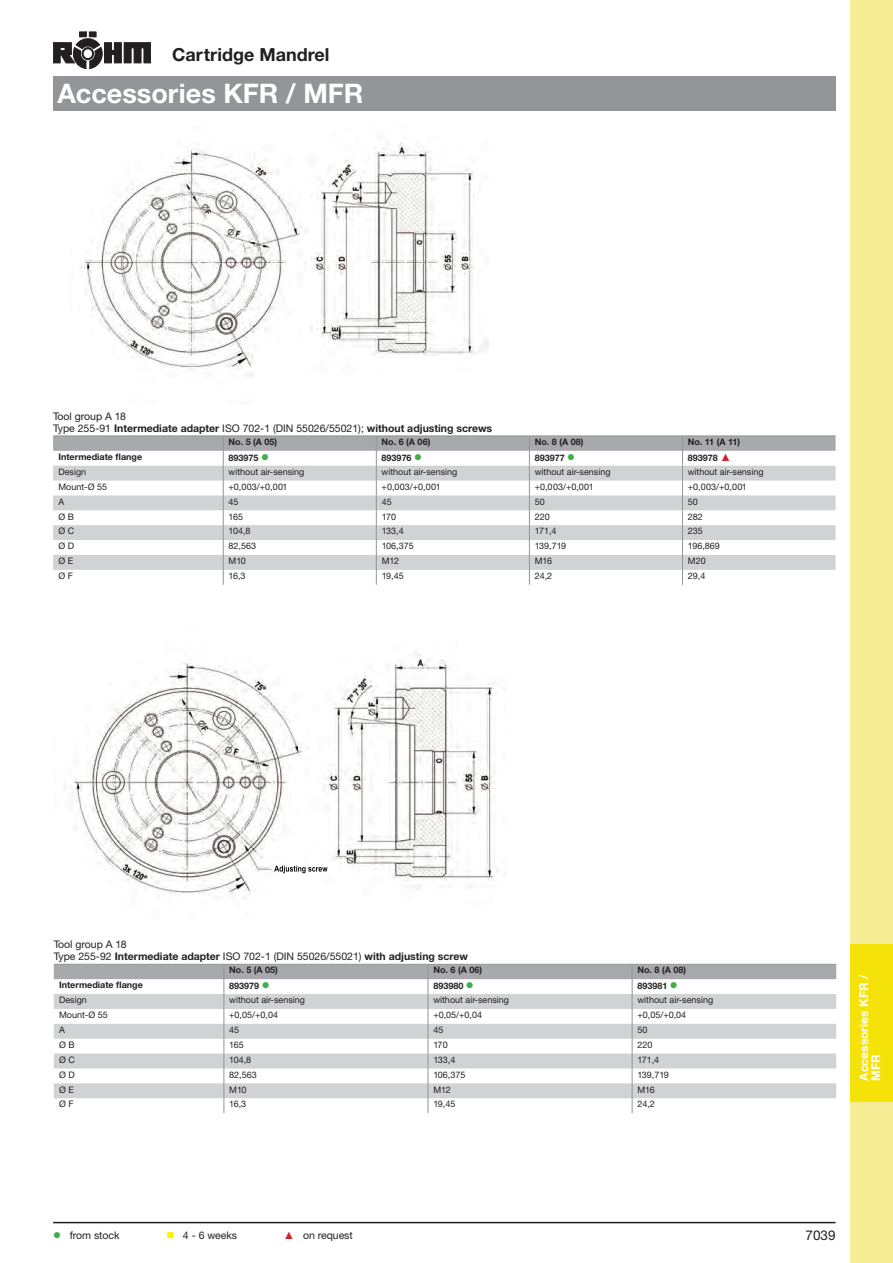
<style>
.page{position:relative;width:893px;height:1263px;background:#fff}
.page>*{position:absolute;margin:0;border:0;box-sizing:border-box;transform-origin:0 0}
.t1{font:700 27px "Helvetica Neue CE";color:#fff}
.t2{font:700 18px "Helvetica Neue CE";color:#231f20}
.t3{font:13.5px "Helvetica Neue CE";color:#231f20}
.t4{font:700 12px/12px "Helvetica Neue CE";color:#fff}
.t5{font:10.5px/12px "Helvetica Neue CE";color:#231f20}
.t6{font:9px "Helvetica Neue CE";color:#231f20}
.t7{font:700 9px "Helvetica Neue CE";color:#231f20}
.s1{font-weight:700}
.s2{color:#40ae49}
.s3{font-family:"Arial";font-weight:400;font-size:10.5px;color:#d1232a}
.s4{color:#fff101}
.s5{font-family:"Arial";color:#d1232a}
</style>
<div class="page">
<svg style="left:53px;top:32px;width:98px;height:37px"></svg>
<hr style="left:53px;top:1222px;width:783px;height:1px;background:#231f20">
<div style="left:850px;top:0;width:43px;height:1263px;background:#f8ed97"></div>
<div style="left:53px;top:77px;width:783px;height:34px;background:#939598"></div>
<hr style="left:223px;top:435px;width:153px;height:1px;background:#939598">
<hr style="left:376px;top:435px;width:153px;height:1px;background:#939598">
<hr style="left:529px;top:435px;width:153px;height:1px;background:#939598">
<hr style="left:682px;top:435px;width:154px;height:1px;background:#939598">
<hr style="left:53px;top:435px;width:170px;height:1px;background:#939598">
<svg style="left:53px;top:436px;width:783px;height:149px"></svg>
<svg style="left:54px;top:964px;width:782px;height:149px"></svg>
<img style="left:80px;top:142px;width:408px;height:235px">
<img style="left:64px;top:652px;width:435px;height:247px">
<img style="left:274px;top:865px;width:48px;height:7px">
<div style="left:850px;top:944px;width:43px;height:158px;background:#f5e209"></div>
<h2 class="t2" style="left:172px;top:43px;width:159px">Cartridge Mandrel</h2>
<h1 class="t1" style="left:57px;top:77px;width:308px">Accessories KFR / MFR</h1>
<p class="t5" style="left:53px;top:410px;width:441px">Tool group A 18<br>Type 255-91 <span class="s1">Intermediate adapter</span> ISO 702-1 (DIN 55026/55021); <span class="s1">without adjusting screws</span></p>
<p class="t7" style="left:229px;top:436px;width:50px">No. 5 (A 05)</p>
<p class="t7" style="left:382px;top:436px;width:50px">No. 6 (A 06)</p>
<p class="t7" style="left:535px;top:436px;width:50px">No. 8 (A 08)</p>
<p class="t7" style="left:688px;top:436px;width:54px">No. 11 (A 11)</p>
<p class="t7" style="left:58px;top:451px;width:85px">Intermediate flange</p>
<p class="t7" style="left:229px;top:452px;width:42px">893975 <span class="s2">●</span></p>
<p class="t7" style="left:382px;top:452px;width:42px">893976 <span class="s2">●</span></p>
<p class="t7" style="left:535px;top:452px;width:42px">893977 <span class="s2">●</span></p>
<p class="t7" style="left:688px;top:452px;width:44px">893978 <span class="s3">▲</span></p>
<p class="t6" style="left:58px;top:466px;width:29px">Design</p>
<p class="t6" style="left:229px;top:466px;width:77px">without air-sensing</p>
<p class="t6" style="left:382px;top:466px;width:77px">without air-sensing</p>
<p class="t6" style="left:535px;top:466px;width:77px">without air-sensing</p>
<p class="t6" style="left:688px;top:466px;width:77px">without air-sensing</p>
<p class="t6" style="left:58px;top:481px;width:50px">Mount-Ø 55</p>
<p class="t6" style="left:229px;top:481px;width:61px">+0,003/+0,001</p>
<p class="t6" style="left:382px;top:481px;width:61px">+0,003/+0,001</p>
<p class="t6" style="left:535px;top:481px;width:61px">+0,003/+0,001</p>
<p class="t6" style="left:688px;top:481px;width:61px">+0,003/+0,001</p>
<p class="t6" style="left:58px;top:496px;width:7px">A</p>
<p class="t6" style="left:229px;top:496px;width:12px">45</p>
<p class="t6" style="left:382px;top:496px;width:12px">45</p>
<p class="t6" style="left:535px;top:496px;width:12px">50</p>
<p class="t6" style="left:688px;top:496px;width:12px">50</p>
<p class="t6" style="left:58px;top:511px;width:17px">Ø B</p>
<p class="t6" style="left:229px;top:511px;width:16px">165</p>
<p class="t6" style="left:382px;top:511px;width:16px">170</p>
<p class="t6" style="left:535px;top:511px;width:17px">220</p>
<p class="t6" style="left:688px;top:511px;width:17px">282</p>
<p class="t6" style="left:59px;top:526px;width:17px">Ø C</p>
<p class="t6" style="left:229px;top:526px;width:24px">104,8</p>
<p class="t6" style="left:382px;top:526px;width:24px">133,4</p>
<p class="t6" style="left:535px;top:526px;width:23px">171,4</p>
<p class="t6" style="left:688px;top:526px;width:17px">235</p>
<p class="t6" style="left:59px;top:541px;width:17px">Ø D</p>
<p class="t6" style="left:229px;top:541px;width:29px">82,563</p>
<p class="t6" style="left:382px;top:541px;width:34px">106,375</p>
<p class="t6" style="left:535px;top:541px;width:33px">139,719</p>
<p class="t6" style="left:688px;top:541px;width:34px">196,869</p>
<p class="t6" style="left:59px;top:556px;width:16px">Ø E</p>
<p class="t6" style="left:229px;top:556px;width:19px">M10</p>
<p class="t6" style="left:382px;top:556px;width:19px">M12</p>
<p class="t6" style="left:535px;top:556px;width:19px">M16</p>
<p class="t6" style="left:688px;top:556px;width:19px">M20</p>
<p class="t6" style="left:59px;top:570px;width:16px">Ø F</p>
<p class="t6" style="left:229px;top:570px;width:19px">16,3</p>
<p class="t6" style="left:382px;top:570px;width:24px">19,45</p>
<p class="t6" style="left:535px;top:570px;width:19px">24,2</p>
<p class="t6" style="left:688px;top:570px;width:19px">29,4</p>
<p class="t5" style="left:54px;top:938px;width:416px">Tool group A 18<br>Type 255-92 <span class="s1">Intermediate adapter</span> ISO 702-1 (DIN 55026/55021) <span class="s1">with adjusting screw</span></p>
<p class="t7" style="left:229px;top:964px;width:50px">No. 5 (A 05)</p>
<p class="t7" style="left:433px;top:964px;width:50px">No. 6 (A 06)</p>
<p class="t7" style="left:637px;top:964px;width:50px">No. 8 (A 08)</p>
<p class="t7" style="left:59px;top:979px;width:85px">Intermediate flange</p>
<p class="t7" style="left:229px;top:981px;width:42px">893979 <span class="s2">●</span></p>
<p class="t7" style="left:433px;top:981px;width:42px">893980 <span class="s2">●</span></p>
<p class="t7" style="left:637px;top:981px;width:42px">893981 <span class="s2">●</span></p>
<p class="t6" style="left:59px;top:995px;width:29px">Design</p>
<p class="t6" style="left:229px;top:995px;width:77px">without air-sensing</p>
<p class="t6" style="left:433px;top:995px;width:77px">without air-sensing</p>
<p class="t6" style="left:637px;top:995px;width:77px">without air-sensing</p>
<p class="t6" style="left:59px;top:1009px;width:50px">Mount-Ø 55</p>
<p class="t6" style="left:229px;top:1009px;width:50px">+0,05/+0,04</p>
<p class="t6" style="left:433px;top:1009px;width:50px">+0,05/+0,04</p>
<p class="t6" style="left:637px;top:1009px;width:50px">+0,05/+0,04</p>
<p class="t6" style="left:59px;top:1024px;width:7px">A</p>
<p class="t6" style="left:229px;top:1024px;width:12px">45</p>
<p class="t6" style="left:433px;top:1024px;width:12px">45</p>
<p class="t6" style="left:637px;top:1024px;width:12px">50</p>
<p class="t6" style="left:59px;top:1039px;width:17px">Ø B</p>
<p class="t6" style="left:229px;top:1039px;width:16px">165</p>
<p class="t6" style="left:433px;top:1039px;width:16px">170</p>
<p class="t6" style="left:637px;top:1039px;width:17px">220</p>
<p class="t6" style="left:59px;top:1054px;width:17px">Ø C</p>
<p class="t6" style="left:229px;top:1054px;width:24px">104,8</p>
<p class="t6" style="left:433px;top:1054px;width:24px">133,4</p>
<p class="t6" style="left:637px;top:1054px;width:23px">171,4</p>
<p class="t6" style="left:59px;top:1069px;width:17px">Ø D</p>
<p class="t6" style="left:229px;top:1069px;width:29px">82,563</p>
<p class="t6" style="left:433px;top:1069px;width:34px">106,375</p>
<p class="t6" style="left:637px;top:1069px;width:33px">139,719</p>
<p class="t6" style="left:59px;top:1084px;width:16px">Ø E</p>
<p class="t6" style="left:229px;top:1084px;width:19px">M10</p>
<p class="t6" style="left:433px;top:1084px;width:19px">M12</p>
<p class="t6" style="left:637px;top:1084px;width:19px">M16</p>
<p class="t6" style="left:59px;top:1099px;width:16px">Ø F</p>
<p class="t6" style="left:229px;top:1099px;width:19px">16,3</p>
<p class="t6" style="left:433px;top:1099px;width:24px">19,45</p>
<p class="t6" style="left:637px;top:1099px;width:19px">24,2</p>
<p class="t5" style="left:53px;top:1230px;width:68px"><span class="s2">●</span> from stock</p>
<p class="t5" style="left:166px;top:1230px;width:72px"><span class="s4">■</span> 4 - 6 weeks</p>
<p class="t5" style="left:284px;top:1230px;width:70px"><span class="s5">▲</span> on request</p>
<h3 class="t4" style="left:858px;top:1081px;width:108px;rotate:-90deg">Accessories KFR /<br>MFR</h3>
<h3 class="t3" style="left:805px;top:1227px;width:32px">7039</h3>
</div>
